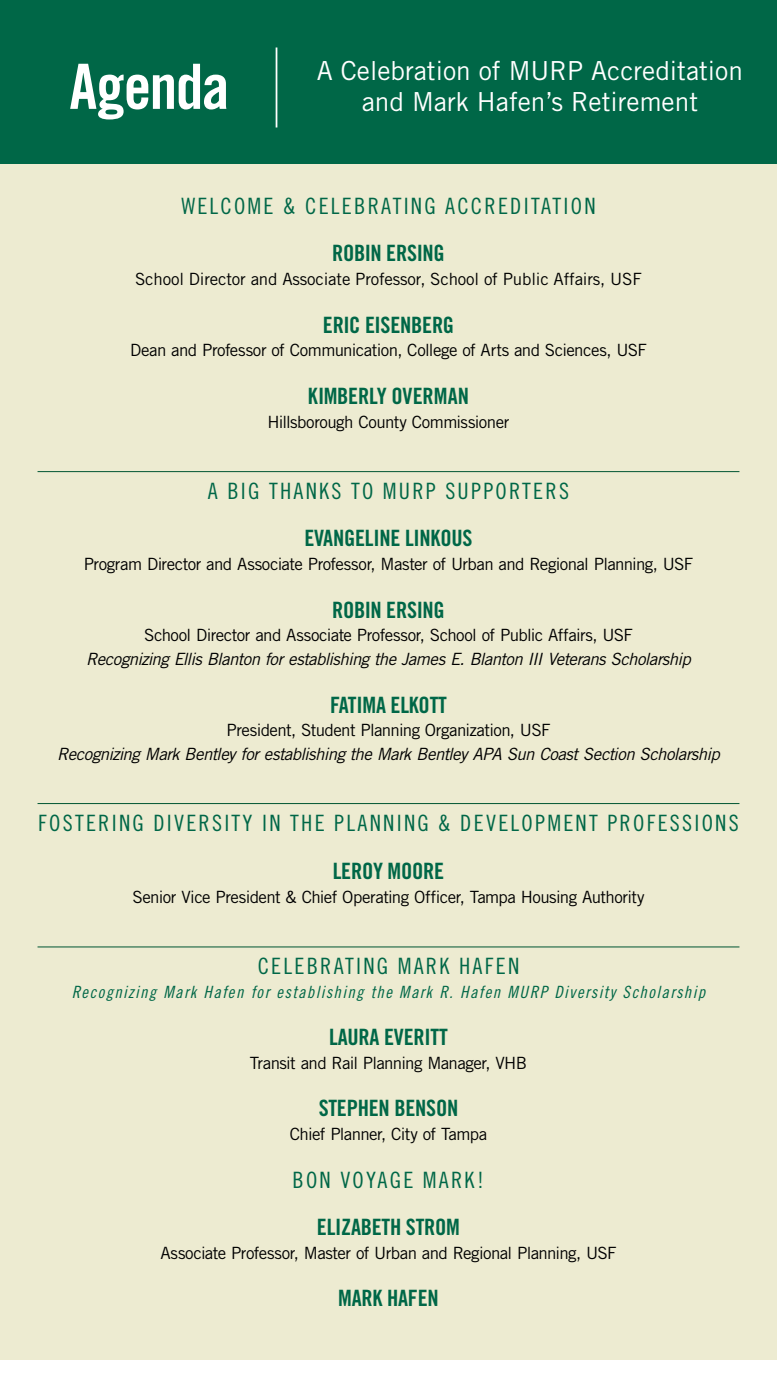
<style>
.page{position:relative;width:777px;height:1380px;background:#fff}
.page>*{position:absolute;margin:0;border:0;box-sizing:border-box;transform-origin:0 0}
.t1{font:62.5px "Trade Gothic LT Std Bd Cn 20";letter-spacing:-.025em;color:#fff}
.t2{font:26.25px "Trade Gothic LT Std";color:#fff}
.t3{font:22.5px "Trade Gothic LT Std Cn 18";letter-spacing:.1em;color:#006747}
.t4{font:22.5px "Trade Gothic LT Std Bd Cn 20";letter-spacing:-.01em;color:#006747}
.t5{font:16.88px "Trade Gothic LT Std";letter-spacing:-.03em;color:#000}
.t6{font:italic 16.88px "Trade Gothic LT Std";letter-spacing:-.035em;color:#000}
.t7{font:16.88px "Trade Gothic LT Std Cn 18 Obl";letter-spacing:.075em;color:#006747}
.t8{font:16.88px "Trade Gothic LT Std";letter-spacing:-.01em;color:#000}
</style>
<div class="page">
<div style="left:0;top:0;width:776px;height:1359px;background:#edebd1"></div>
<div style="left:0;top:0;width:776px;height:163px;background:#006747"></div>
<hr style="left:275px;top:48px;width:2px;height:80px;background:#fff">
<hr style="left:38px;top:471px;width:701px;height:1px;background:#005532">
<hr style="left:38px;top:803px;width:701px;height:1px;background:#005532">
<hr style="left:38px;top:947px;width:701px;height:1px;background:#005532">
<h1 class="t1" style="left:69px;top:49px;width:162px">Agenda</h1>
<h2 class="t2" style="left:316px;top:55px;width:427px">A Celebration of MURP Accreditation</h2>
<h2 class="t2" style="left:361px;top:86px;width:338px">and Mark Hafen’s Retirement</h2>
<h3 class="t3" style="left:181px;top:192px;width:415px">WELCOME &amp; CELEBRATING ACCREDITATION</h3>
<h3 class="t4" style="left:332px;top:240px;width:114px">ROBIN ERSING</h3>
<p class="t8" style="left:135px;top:269px;width:508px">School Director and Associate Professor, School of Public Affairs, USF</p>
<h3 class="t4" style="left:323px;top:311px;width:133px">ERIC EISENBERG</h3>
<p class="t5" style="left:130px;top:340px;width:518px">Dean and Professor of Communication, College of Arts and Sciences, USF</p>
<h3 class="t4" style="left:308px;top:382px;width:163px">KIMBERLY OVERMAN</h3>
<p class="t5" style="left:267px;top:411px;width:243px">Hillsborough County Commissioner</p>
<h3 class="t3" style="left:208px;top:477px;width:362px">A BIG THANKS TO MURP SUPPORTERS</h3>
<h3 class="t4" style="left:304px;top:525px;width:169px">EVANGELINE LINKOUS</h3>
<p class="t5" style="left:84px;top:554px;width:610px">Program Director and Associate Professor, Master of Urban and Regional Planning, USF</p>
<h3 class="t4" style="left:332px;top:596px;width:114px">ROBIN ERSING</h3>
<p class="t5" style="left:144px;top:625px;width:490px">School Director and Associate Professor, School of Public Affairs, USF</p>
<p class="t6" style="left:86px;top:649px;width:606px">Recognizing Ellis Blanton for establishing the James E. Blanton III Veterans Scholarship</p>
<h3 class="t4" style="left:330px;top:691px;width:118px">FATIMA ELKOTT</h3>
<p class="t5" style="left:226px;top:720px;width:325px">President, Student Planning Organization, USF</p>
<p class="t6" style="left:57px;top:744px;width:663px">Recognizing Mark Bentley for establishing the Mark Bentley APA Sun Coast Section Scholarship</p>
<h3 class="t3" style="left:38px;top:810px;width:701px">FOSTERING DIVERSITY IN THE PLANNING &amp; DEVELOPMENT PROFESSIONS</h3>
<h3 class="t4" style="left:332px;top:857px;width:113px">LEROY MOORE</h3>
<p class="t5" style="left:132px;top:886px;width:513px">Senior Vice President &amp; Chief Operating Officer, Tampa Housing Authority</p>
<h3 class="t3" style="left:257px;top:952px;width:263px">CELEBRATING MARK HAFEN</h3>
<p class="t7" style="left:72px;top:981px;width:634px">Recognizing Mark Hafen for establishing the Mark R. Hafen MURP Diversity Scholarship</p>
<h3 class="t4" style="left:329px;top:1023px;width:120px">LAURA EVERITT</h3>
<p class="t5" style="left:250px;top:1053px;width:278px">Transit and Rail Planning Manager, VHB</p>
<h3 class="t4" style="left:318px;top:1095px;width:141px">STEPHEN BENSON</h3>
<p class="t5" style="left:290px;top:1124px;width:199px">Chief Planner, City of Tampa</p>
<h3 class="t3" style="left:292px;top:1166px;width:193px">BON VOYAGE MARK!</h3>
<h3 class="t4" style="left:317px;top:1213px;width:145px">ELIZABETH STROM</h3>
<p class="t5" style="left:160px;top:1243px;width:457px">Associate Professor, Master of Urban and Regional Planning, USF</p>
<h3 class="t4" style="left:338px;top:1285px;width:102px">MARK HAFEN</h3>
</div>
